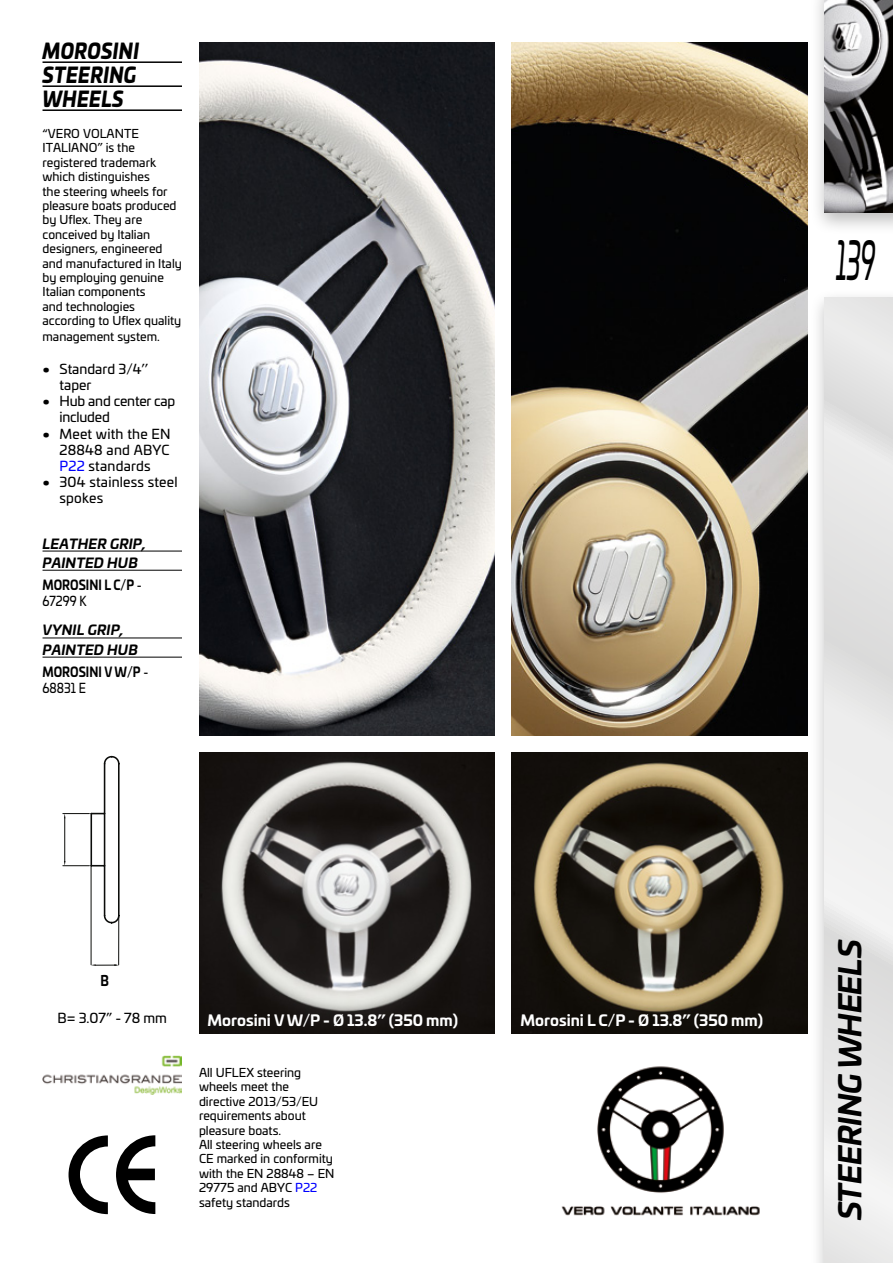
<style>
.page{position:relative;width:893px;height:1263px;background:#fff}
.page>*{position:absolute;margin:0;border:0;box-sizing:border-box;transform-origin:0 0}
.t1{font:italic 52.5px "Univia Pro";color:#000;scale:.46 1}
.t2{font:italic 700 30px "Univia Pro";letter-spacing:-.015em;color:#000}
.t3{font:italic 900 21px/24px "Univia Pro";letter-spacing:.02em;color:#000;scale:.85 1}
.t4{font:700 15px "Univia Pro";color:#fff}
.t5{font:700 14.25px "Univia Pro";color:#000;scale:.85 1}
.t6{font:13.5px/16.2px "Univia Pro";letter-spacing:.015em;color:#000}
.t7{font:italic 700 13.5px/19.2px "Univia Pro";letter-spacing:.01em;color:#000}
.t8{font:700 13.5px/16.2px "Univia Pro";color:#000;scale:.85 1}
.t9{font:13.5px/16.2px "Univia Pro";letter-spacing:-.015em;color:#000}
.t10{font:12px/14.4px "Univia Pro";color:#000}
.s1{font-family:"Univia Pro Ultra"}
.s2{color:#00f}
.s3{font-weight:400}
</style>
<div class="page">
<div style="left:810px;top:289px;width:83px;height:974px;background:#000;opacity:.26"></div>
<div style="left:825px;top:298px;width:68px;height:965px;background:linear-gradient(to right,#e8e8e7,#e8e8e7)"></div>
<div style="left:810px;top:0;width:83px;height:235px;background:#000;opacity:.26"></div>
<img style="left:825px;top:0;width:68px;height:213px">
<svg style="left:69px;top:1135px;width:39px;height:79px"></svg>
<svg style="left:116px;top:1135px;width:39px;height:79px"></svg>
<img style="left:561px;top:1066px;width:199px;height:150px">
<img style="left:199px;top:753px;width:296px;height:280px">
<hr style="left:43px;top:61px;width:139px;height:2px;background:#000">
<hr style="left:43px;top:85px;width:139px;height:2px;background:#000">
<hr style="left:43px;top:109px;width:139px;height:2px;background:#000">
<hr style="left:43px;top:551px;width:139px;height:1px;background:#000">
<hr style="left:43px;top:570px;width:139px;height:1px;background:#000">
<hr style="left:43px;top:638px;width:139px;height:1px;background:#000">
<hr style="left:43px;top:657px;width:139px;height:1px;background:#000">
<img style="left:512px;top:753px;width:296px;height:280px">
<img style="left:199px;top:43px;width:296px;height:693px">
<img style="left:512px;top:43px;width:296px;height:693px">
<img style="left:43px;top:1055px;width:138px;height:39px">
<hr style="left:118px;top:916px;width:1px;height:49px;background:#0b0c0a">
<svg style="left:91px;top:964px;width:28px;height:2px"></svg>
<hr style="left:91px;top:866px;width:1px;height:99px;background:#0b0c0a">
<svg style="left:62px;top:755px;width:58px;height:169px"></svg>
<h3 class="t3" style="left:43px;top:38px;width:115px">MOROSINI<br>STEERING<br>WHEELS</h3>
<p class="t10" style="left:43px;top:126px;width:141px">“VERO VOLANTE<br>ITALIANO” is the registered trademark which distinguishes<br>the steering wheels for pleasure boats produced by Uflex. They are conceived by Italian designers, engineered and manufactured in Italy by employing genuine<br>Italian components<br>and technologies according to Uflex quality</p>
<p class="t10" style="left:43px;top:329px;width:119px">management system.</p>
<p class="t6" style="left:60px;top:360px;width:90px;text-indent:-17px"><span class="s1">•</span> Standard 3/4’’ taper</p>
<p class="t9" style="left:60px;top:392px;width:117px;text-indent:-17px"><span class="s1">•</span> Hub and center cap included</p>
<p class="t6" style="left:60px;top:425px;width:113px;text-align:justify;text-indent:-17px"><span class="s1">•</span> Meet with the EN 28848 and ABYC <span class="s2">P22</span> standards</p>
<p class="t6" style="left:60px;top:473px;width:120px;text-indent:-17px"><span class="s1">•</span> 304 stainless steel spokes</p>
<p class="t7" style="left:43px;top:533px;width:105px">LEATHER GRIP,<br>PAINTED HUB</p>
<p class="t8" style="left:43px;top:576px;width:118px">MOROSINI L C/P <span class="s3">-<br>67299 K</span></p>
<p class="t7" style="left:43px;top:620px;width:97px">VYNIL GRIP,<br>PAINTED HUB</p>
<p class="t8" style="left:43px;top:663px;width:126px">MOROSINI V W/P <span class="s3">-<br>68831 E</span></p>
<h1 class="t1" style="left:836px;top:221px;width:86px">139</h1>
<p class="t5" style="left:101px;top:969px;width:11px">B</p>
<p class="t6" style="left:58px;top:1009px;width:111px">B= 3.07” - 78 mm</p>
<p class="t4" style="left:207px;top:1009px;width:252px">Morosini V W/P - Ø 13.8” (350 mm)</p>
<p class="t4" style="left:520px;top:1009px;width:244px">Morosini L C/P - Ø 13.8” (350 mm)</p>
<p class="t10" style="left:199px;top:1065px;width:137px">All UFLEX steering wheels meet the directive 2013/53/EU requirements about pleasure boats.<br>All steering wheels are<br>CE marked in conformity with the EN 28848 – EN<br>29775 and ABYC <span class="s2">P22 </span>safety standards</p>
<h2 class="t2" style="left:826px;top:1220px;width:282px;rotate:-90deg">STEERING WHEELS</h2>
</div>
